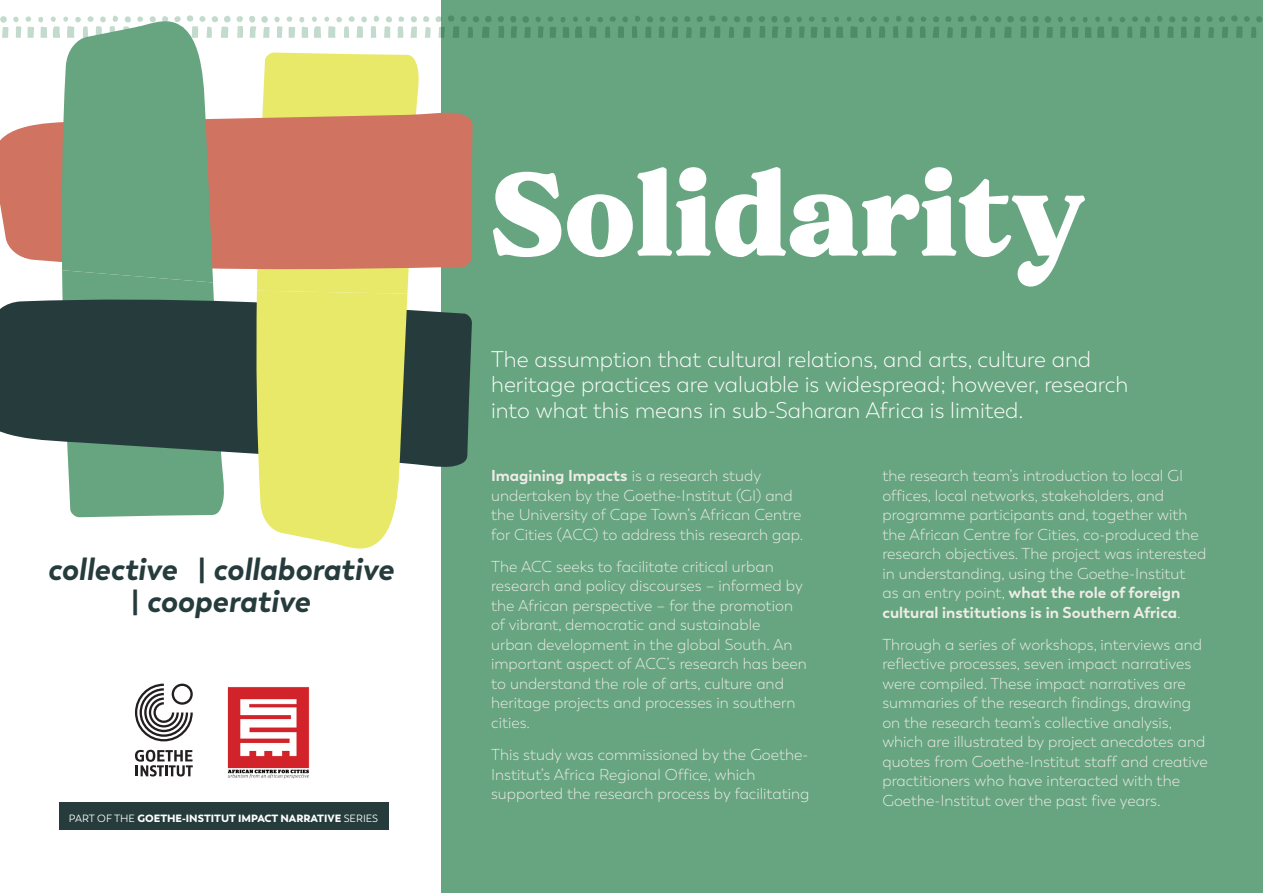
<style>
.page{position:relative;width:1263px;height:893px;background:#fff}
.page>*{position:absolute;margin:0;border:0;box-sizing:border-box;transform-origin:0 0}
.Heading{font:800 147.6px "Notulen Serif Display";color:#fff}
.t1{font:italic 700 31.5px/31.5px "Boston";color:#263c3c;text-align:center}
.Intro{font:300 22.5px/25.5px "Boston";color:#fff}
.Body_text{font:300 15.75px/19.5px "Boston";color:#efece7}
.Heading-2{font:900 10.5px "Boston";color:#fff}
.s1{font-style:normal}
.s2{font-weight:400}
.s3{font-weight:700}
</style>
<div class="page">
<div style="left:441px;top:0;width:821px;height:893px;background:#66a580"></div>
<div style="left:59px;top:803px;width:329px;height:27px;background:#263c3c"></div>
<svg style="left:249px;top:15px;width:155px;height:23px"></svg>
<svg style="left:411px;top:16px;width:6px;height:22px"></svg>
<svg style="left:423px;top:15px;width:69px;height:23px"></svg>
<svg style="left:498px;top:16px;width:6px;height:22px"></svg>
<svg style="left:510px;top:16px;width:155px;height:22px"></svg>
<svg style="left:672px;top:16px;width:6px;height:22px"></svg>
<svg style="left:684px;top:15px;width:69px;height:23px"></svg>
<svg style="left:759px;top:16px;width:167px;height:22px"></svg>
<svg style="left:933px;top:16px;width:6px;height:22px"></svg>
<svg style="left:945px;top:15px;width:69px;height:23px"></svg>
<svg style="left:1020px;top:16px;width:168px;height:22px"></svg>
<svg style="left:1194px;top:16px;width:6px;height:22px"></svg>
<svg style="left:1206px;top:15px;width:57px;height:23px"></svg>
<div style="left:243px;top:112px;width:230px;height:157px;background:#d07361"></div>
<svg style="left:243px;top:301px;width:229px;height:166px;fill:#263c3c"></svg>
<svg style="left:256px;top:52px;width:164px;height:497px"></svg>
<svg style="left:0;top:15px;width:243px;height:502px"></svg>
<svg style="left:135px;top:684px;width:58px;height:57px"></svg>
<svg style="left:135px;top:750px;width:58px;height:26px"></svg>
<img style="left:227px;top:687px;width:83px;height:92px">
<p class="t1" style="left:48px;top:554px;width:348px">collective <span class="s1">|</span> collaborative <span class="s1">|</span> cooperative</p>
<p class="Heading-2" style="left:69px;top:811px;width:311px"><span class="s2">PART OF THE</span> GOETHE-INSTITUT IMPACT NARRATIVE <span class="s2">SERIES</span></p>
<p class="Heading" style="left:491px;top:141px;width:597px">Solidarity</p>
<p class="Intro" style="left:491px;top:347px;width:639px">The assumption that cultural relations, and arts, culture and heritage practices are valuable is widespread; however, research into what this means in sub-Saharan Africa is limited.</p>
<p class="Body_text" style="left:491px;top:466px;width:314px"><span class="s3">Imagining Impacts</span> is a research study undertaken by the Goethe-Institut (GI) and the University of Cape Town’s African Centre for Cities (ACC) to address this research gap.</p>
<p class="Body_text" style="left:491px;top:557px;width:317px">The ACC seeks to facilitate critical urban research and policy discourses – informed by the African perspective – for the promotion of vibrant, democratic and sustainable<br>urban development in the global South. An important aspect of ACC’s research has been to understand the role of arts, culture and heritage projects and processes in southern cities.</p>
<p class="Body_text" style="left:491px;top:745px;width:320px">This study was commissioned by the Goethe-<br>Institut’s Africa Regional Office, which supported the research process by facilitating</p>
<p class="Body_text" style="left:882px;top:466px;width:325px">the research team’s introduction to local GI offices, local networks, stakeholders, and programme participants and, together with the African Centre for Cities, co-produced the research objectives. The project was interested in understanding, using the Goethe-Institut<br>as an entry point, <span class="s3">what the role of foreign cultural institutions is in Southern Africa</span>.</p>
<p class="Body_text" style="left:882px;top:635px;width:327px">Through a series of workshops, interviews and reflective processes, seven impact narratives were compiled. These impact narratives are summaries of the research findings, drawing on the research team’s collective analysis, which are illustrated by project anecdotes and quotes from Goethe-Institut staff and creative practitioners who have interacted with the Goethe-Institut over the past five years.</p>
</div>
